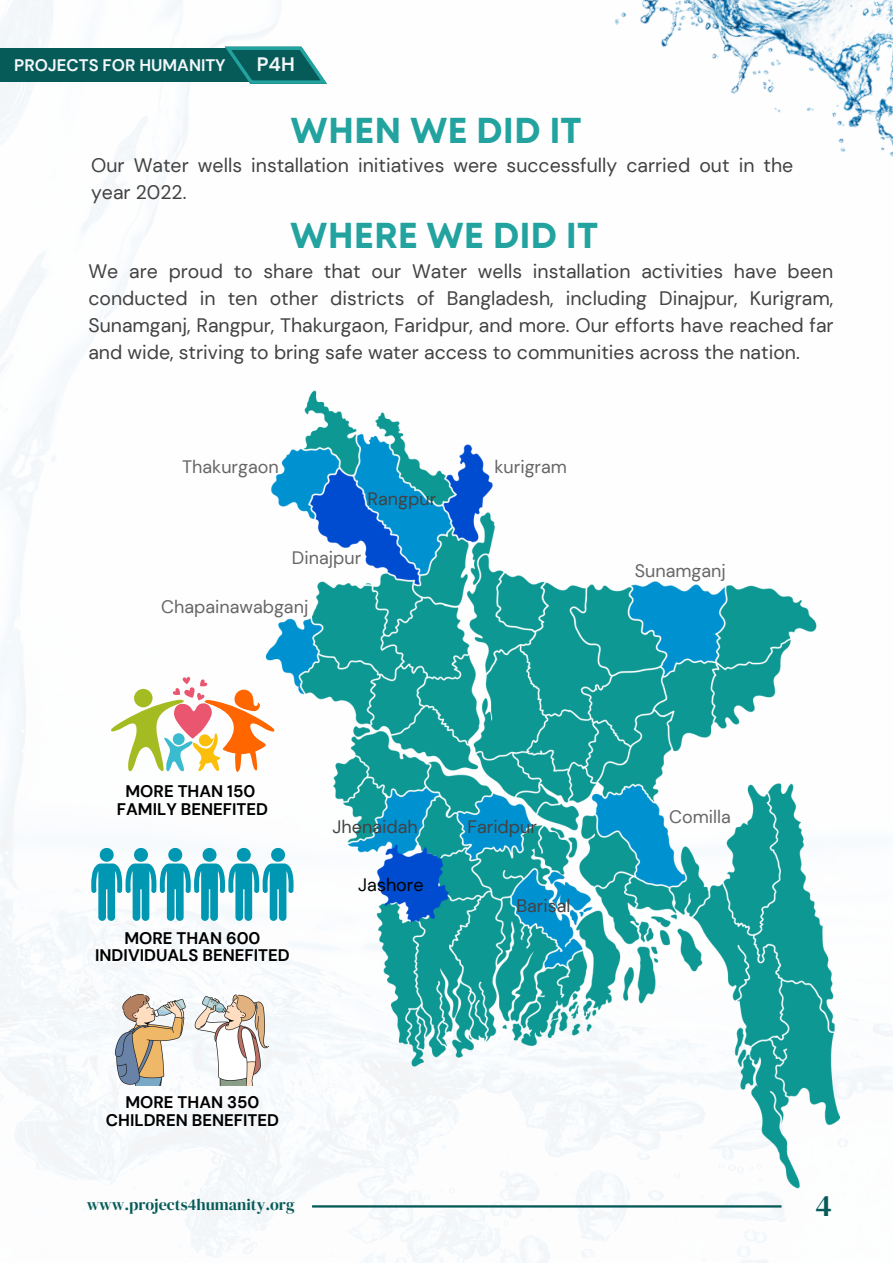
<style>
.page{position:relative;width:893px;height:1264px;background:#fff}
.page>*{position:absolute;margin:0;border:0;box-sizing:border-box;transform-origin:0 0}
.t1{font:700 36px "Mont";color:#22a39f}
.t2{font:30.45px "DM Serif Display";color:#065b58}
.t3{font:19.5px/27px "DM Sans";color:#434242;text-align:justify}
.t4{font:700 19.5px "DM Sans";color:#f3f7fa}
.t5{font:18px "DM Sans";color:#676565}
.t6{font:18px "DM Sans";color:#434242}
.t7{font:18px "DM Sans";color:#000}
.t8{font:700 16.8px "DM Sans";color:#000}
.t9{font:700 16.65px "DM Sans";color:#f3f7fa}
.t10{font:16.05px "DM Serif Display";color:#065b58}
</style>
<div class="page">
<img style="left:0;top:0;width:786px;height:1262px">
<img style="left:115px;top:994px;width:98px;height:91px">
<svg style="left:111px;top:676px;width:102px;height:98px"></svg>
<svg style="left:91px;top:848px;width:122px;height:72px"></svg>
<img style="left:213px;top:365px;width:679px;height:849px">
<img style="left:577px;top:0;width:315px;height:192px">
<div style="left:0;top:49px;width:284px;height:33px;background:#065b58"></div>
<svg style="left:225px;top:47px;width:102px;height:37px"></svg>
<p class="t9" style="left:14px;top:54px;width:213px">PROJECTS FOR HUMANITY</p>
<p class="t4" style="left:257px;top:52px;width:39px">P4H</p>
<p class="t1" style="left:290px;top:116px;width:292px">WHEN WE DID IT</p>
<p class="t3" style="left:91px;top:152px;width:703px">Our Water wells installation initiatives were successfully carried out in the year 2022.</p>
<p class="t1" style="left:290px;top:222px;width:309px">WHERE WE DID IT</p>
<p class="t3" style="left:88px;top:258px;width:746px">We are proud to share that our Water wells installation activities have been conducted in ten other districts of Bangladesh, including Dinajpur, Kurigram, Sunamganj, Rangpur, Thakurgaon, Faridpur, and more. Our efforts have reached far and wide, striving to bring safe water access to communities across the nation.</p>
<p class="t5" style="left:182px;top:455px;width:98px">Thakurgaon</p>
<p class="t6" style="left:367px;top:487px;width:70px">Rangpur</p>
<p class="t5" style="left:292px;top:546px;width:71px">Dinajpur</p>
<p class="t5" style="left:161px;top:595px;width:149px">Chapainawabganj</p>
<p class="t5" style="left:494px;top:455px;width:74px">kurigram</p>
<p class="t5" style="left:634px;top:559px;width:93px">Sunamganj</p>
<p class="t8" style="left:125px;top:780px;width:131px">MORE THAN 150</p>
<p class="t8" style="left:117px;top:798px;width:153px">FAMILY BENEFITED</p>
<p class="t8" style="left:124px;top:926px;width:138px">MORE THAN 600</p>
<p class="t8" style="left:95px;top:944px;width:196px">INDIVIDUALS BENEFITED</p>
<p class="t6" style="left:332px;top:815px;width:87px">Jhenaidah</p>
<p class="t7" style="left:358px;top:872px;width:67px">Jashore</p>
<p class="t6" style="left:467px;top:815px;width:71px">Faridpur</p>
<p class="t6" style="left:516px;top:893px;width:56px">Barisal</p>
<p class="t8" style="left:125px;top:1091px;width:135px">MORE THAN 350</p>
<p class="t8" style="left:106px;top:1108px;width:175px">CHILDREN BENEFITED</p>
<p class="t5" style="left:669px;top:805px;width:63px">Comilla</p>
<p class="t10" style="left:87px;top:1193px;width:209px">www.projects4humanity.org</p>
<p class="t2" style="left:815px;top:1184px;width:18px">4</p>
</div>
